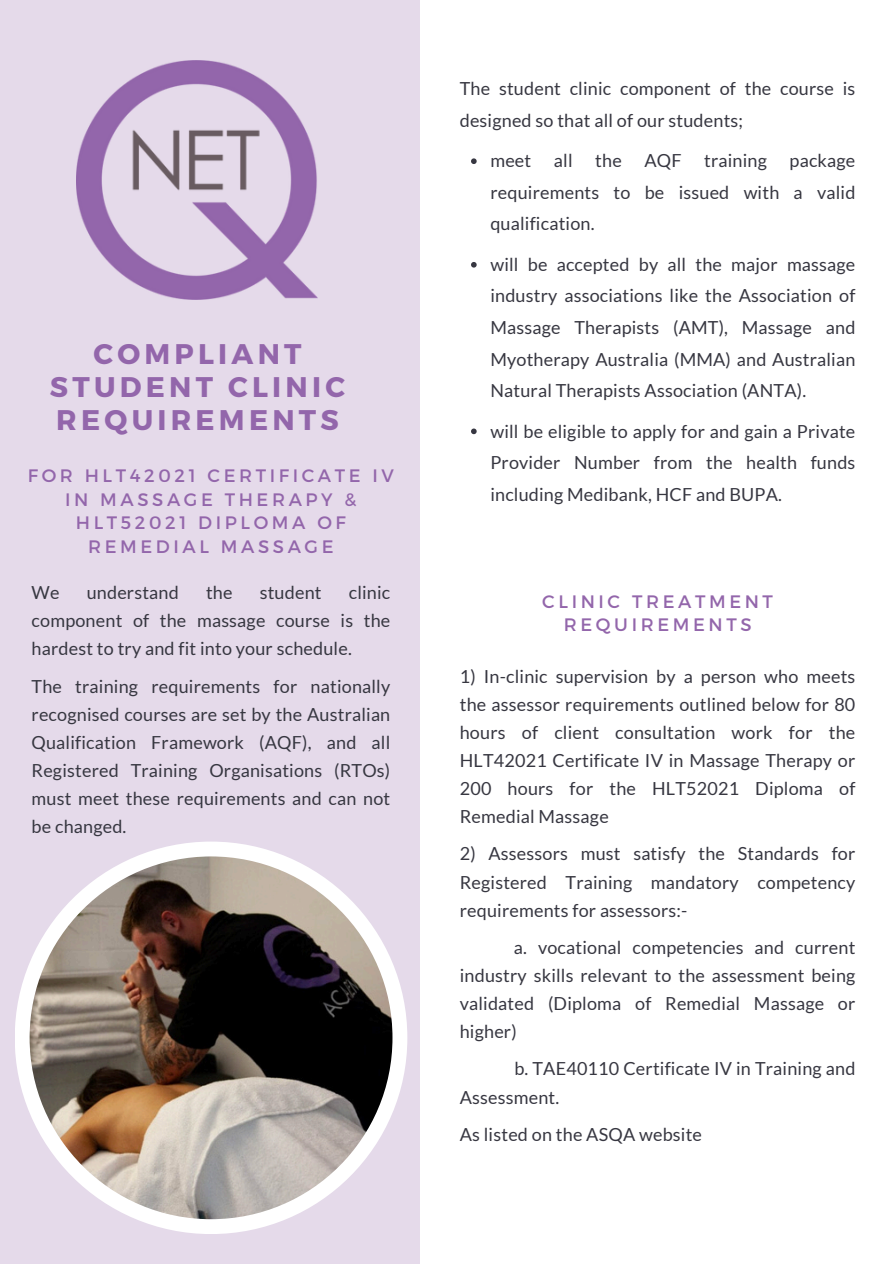
<style>
.page{position:relative;width:894px;height:1264px;background:#fff}
.page>*{position:absolute;margin:0;border:0;box-sizing:border-box;transform-origin:0 0}
.t1{font:700 28.35px/32.7px "Montserrat";letter-spacing:.15em;color:#9366ab;text-align:center}
.t2{font:18px/28.2px "Lato";letter-spacing:.01em;color:#373741;text-align:justify}
.t3{font:18px/23.7px "Montserrat";letter-spacing:.2em;color:#9366ab;text-align:center}
</style>
<div class="page">
<div style="left:0;top:0;width:420px;height:1263px;background:#e5daea"></div>
<img style="left:77px;top:61px;width:241px;height:238px">
<div style="left:15px;top:841px;width:392px;height:392px;background:#fff;border-radius:50%"></div>
<img style="left:30px;top:856px;width:362px;height:362px;border-radius:50%">
<svg style="left:471px;top:158px;width:5px;height:6px"></svg>
<svg style="left:471px;top:262px;width:5px;height:5px"></svg>
<svg style="left:471px;top:428px;width:5px;height:6px"></svg>
<h1 class="t1" style="left:50px;top:336px;width:296px">COMPLIANT<br>STUDENT CLINIC<br>REQUIREMENTS</h1>
<p class="t3" style="left:28px;top:463px;width:368px">FOR HLT42021 CERTIFICATE IV<br>IN MASSAGE THERAPY &amp;<br>HLT52021 DIPLOMA OF<br>REMEDIAL MASSAGE</p>
<p class="t2" style="left:32px;top:578px;width:29px">We</p>
<p class="t2" style="left:87px;top:578px;width:94px">understand</p>
<p class="t2" style="left:206px;top:578px;width:28px">the</p>
<p class="t2" style="left:260px;top:578px;width:63px">student</p>
<p class="t2" style="left:32px;top:578px;width:360px;text-indent:317px">clinic component of the massage course is the hardest to try and fit into your schedule.</p>
<p class="t2" style="left:32px;top:671px;width:360px">The training requirements for nationally recognised courses are set by the Australian Qualification Framework (AQF), and all Registered Training Organisations (RTOs) must meet these requirements and can not be changed.</p>
<p class="t2" style="left:459px;top:73px;width:397px;line-height:31.5px">The student clinic component of the course is designed so that all of our students;</p>
<p class="t2" style="left:490px;top:146px;width:42px">meet</p>
<p class="t2" style="left:553px;top:146px;width:20px">all</p>
<p class="t2" style="left:595px;top:146px;width:28px">the</p>
<p class="t2" style="left:644px;top:146px;width:39px">AQF</p>
<p class="t2" style="left:704px;top:146px;width:64px">training</p>
<p class="t2" style="left:490px;top:145px;width:366px;line-height:31.5px;text-indent:299px">package requirements to be issued with a valid qualification.</p>
<p class="t2" style="left:490px;top:248px;width:366px;line-height:31.5px">will be accepted by all the major massage industry associations like the Association of Massage Therapists (AMT), Massage and Myotherapy Australia (MMA) and Australian Natural Therapists Association (ANTA).</p>
<p class="t2" style="left:490px;top:415px;width:366px;line-height:31.5px">will be eligible to apply for and gain a Private Provider Number from the health funds including Medibank, HCF and BUPA.</p>
<p class="t3" style="left:542px;top:588px;width:232px">CLINIC TREATMENT<br>REQUIREMENTS</p>
<h2 class="t2" style="left:459px;top:661px;width:397px">1) In-clinic supervision by a person who meets the assessor requirements outlined below for 80 hours of client consultation work for the HLT42021 Certificate IV in Massage Therapy or 200 hours for the HLT52021 Diploma of Remedial Massage</h2>
<p class="t2" style="left:459px;top:839px;width:397px">2) Assessors must satisfy the Standards for Registered Training mandatory competency requirements for assessors:-</p>
<p class="t2" style="left:459px;top:932px;width:397px;text-indent:54px">a. vocational competencies and current industry skills relevant to the assessment being validated (Diploma of Remedial Massage or higher)</p>
<p class="t2" style="left:459px;top:1054px;width:397px;text-indent:55px">b. TAE40110 Certificate IV in Training and<br>Assessment.</p>
<p class="t2" style="left:459px;top:1119px;width:244px">As listed on the ASQA website</p>
</div>
